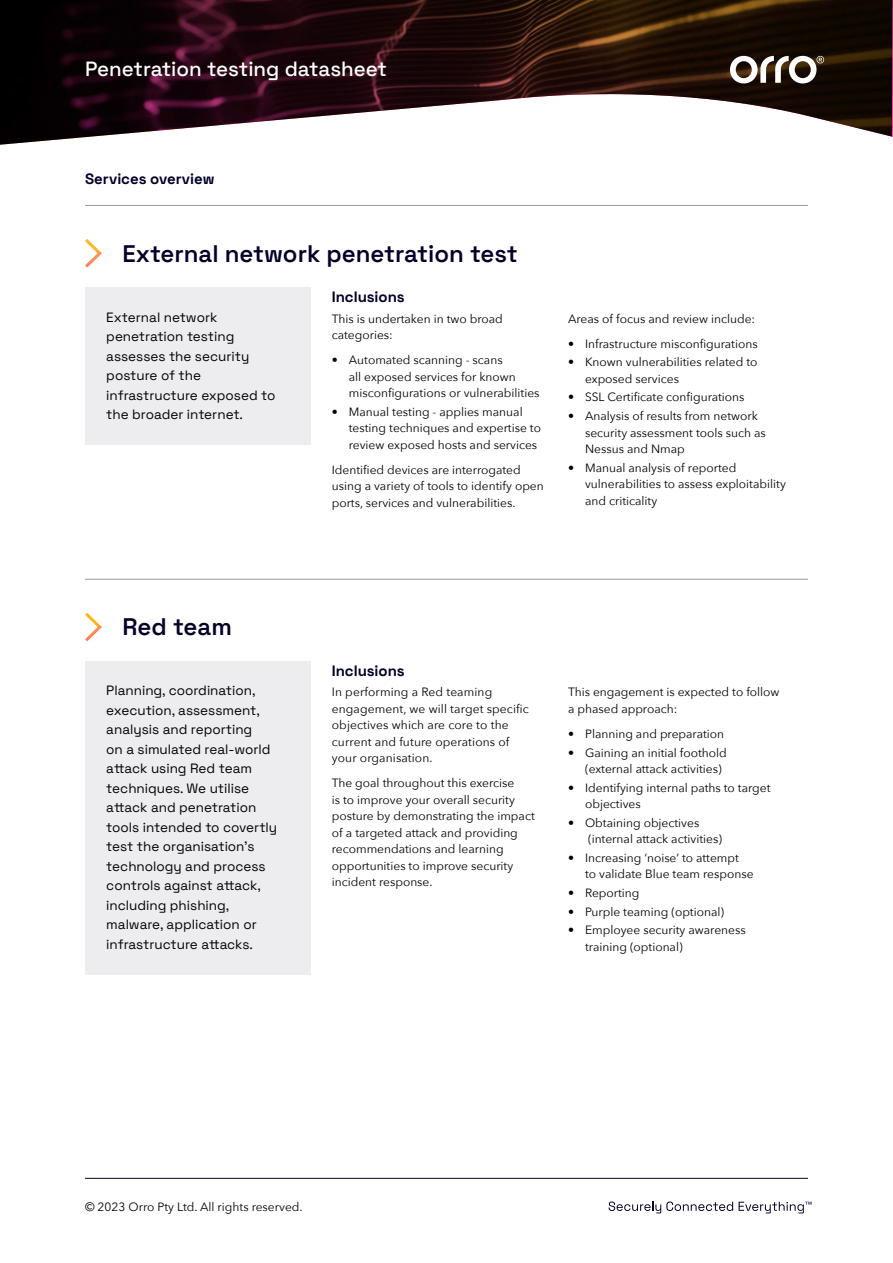
<style>
.page{position:relative;width:893px;height:1263px;background:#fff}
.page>*{position:absolute;margin:0;border:0;box-sizing:border-box;transform-origin:0 0}
.t1{font:600 24px "Space Grotesk";color:#000029}
.t2{font:500 20.55px "Space Grotesk";color:#fff}
.t3{font:700 15px "Space Grotesk";letter-spacing:-.005em;color:#000029}
.t4{font:13.5px/19.5px "Space Grotesk";color:#000}
.t5{font:12px/16.5px "Avenir Next";color:#000}
</style>
<div class="page">
<svg style="left:609px;top:1201px;width:124px;height:12px"></svg>
<svg style="left:739px;top:1202px;width:72px;height:11px"></svg>
<img style="left:0;top:0;width:892px;height:145px">
<svg style="left:730px;top:56px;width:94px;height:27px"></svg>
<hr style="left:85px;top:205px;width:723px;height:1px;background:#999">
<hr style="left:85px;top:1178px;width:723px;height:1px;background:#000029">
<hr style="left:85px;top:579px;width:723px;height:1px;background:#999">
<svg style="left:85px;top:239px;width:17px;height:29px"></svg>
<div style="left:85px;top:287px;width:226px;height:157px;background:#ededf0"></div>
<svg style="left:85px;top:612px;width:17px;height:30px"></svg>
<div style="left:85px;top:661px;width:226px;height:313px;background:#ededf0"></div>
<h2 class="t2" style="left:85px;top:54px;width:303px">Penetration testing datasheet</h2>
<p class="t3" style="left:85px;top:168px;width:131px">Services overview</p>
<h1 class="t1" style="left:122px;top:236px;width:397px">External network penetration test</h1>
<p class="t4" style="left:106px;top:306px;width:171px">External network penetration testing assesses the security posture of the infrastructure exposed to the broader internet.</p>
<p class="t3" style="left:332px;top:286px;width:74px">Inclusions</p>
<p class="t5" style="left:332px;top:310px;width:173px">This is undertaken in two broad categories:</p>
<p class="t5" style="left:349px;top:351px;width:192px;text-indent:-17px">• Automated scanning - scans<br>all exposed services for known misconfigurations or vulnerabilities</p>
<p class="t5" style="left:349px;top:403px;width:194px;text-indent:-17px">• Manual testing - applies manual testing techniques and expertise to review exposed hosts and services</p>
<p class="t5" style="left:332px;top:461px;width:213px">Identified devices are interrogated using a variety of tools to identify open ports, services and vulnerabilities.</p>
<p class="t5" style="left:568px;top:310px;width:189px">Areas of focus and review include:</p>
<p class="t5" style="left:568px;top:335px;width:191px">• Infrastructure misconfigurations</p>
<p class="t5" style="left:585px;top:353px;width:174px;text-indent:-17px">• Known vulnerabilities related to exposed services</p>
<p class="t5" style="left:568px;top:388px;width:178px">• SSL Certificate configurations</p>
<p class="t5" style="left:585px;top:407px;width:182px;text-indent:-17px">• Analysis of results from network security assessment tools such as<br>Nessus and Nmap</p>
<p class="t5" style="left:585px;top:459px;width:202px;text-indent:-17px">• Manual analysis of reported vulnerabilities to assess exploitability and criticality</p>
<h1 class="t1" style="left:122px;top:609px;width:111px">Red team</h1>
<p class="t4" style="left:106px;top:680px;width:172px">Planning, coordination, execution, assessment, analysis and reporting<br>on a simulated real-world attack using Red team techniques. We utilise attack and penetration tools intended to covertly test the organisation’s technology and process controls against attack, including phishing, malware, application or infrastructure attacks.</p>
<p class="t3" style="left:332px;top:659px;width:74px">Inclusions</p>
<p class="t5" style="left:332px;top:683px;width:198px">In performing a Red teaming engagement, we will target specific objectives which are core to the current and future operations of your organisation.</p>
<p class="t5" style="left:332px;top:774px;width:204px">The goal throughout this exercise<br>is to improve your overall security posture by demonstrating the impact of a targeted attack and providing recommendations and learning opportunities to improve security incident response.</p>
<p class="t5" style="left:568px;top:683px;width:213px">This engagement is expected to follow a phased approach:</p>
<p class="t5" style="left:568px;top:725px;width:158px">• Planning and preparation</p>
<p class="t5" style="left:585px;top:744px;width:143px;text-indent:-17px">• Gaining an initial foothold (external attack activities)</p>
<p class="t5" style="left:585px;top:779px;width:187px;text-indent:-17px">• Identifying internal paths to target objectives</p>
<p class="t5" style="left:588px;top:814px;width:135px;text-indent:-20px">• Obtaining objectives (internal attack activities)</p>
<p class="t5" style="left:585px;top:849px;width:170px;text-indent:-17px">• Increasing ‘noise’ to attempt<br>to validate Blue team response</p>
<p class="t5" style="left:568px;top:884px;width:73px">• Reporting</p>
<p class="t5" style="left:568px;top:903px;width:158px">• Purple teaming (optional)</p>
<p class="t5" style="left:585px;top:921px;width:162px;text-indent:-17px">• Employee security awareness training (optional)</p>
<p class="t5" style="left:85px;top:1198px;width:219px">© 2023 Orro Pty Ltd. All rights reserved.</p>
</div>
